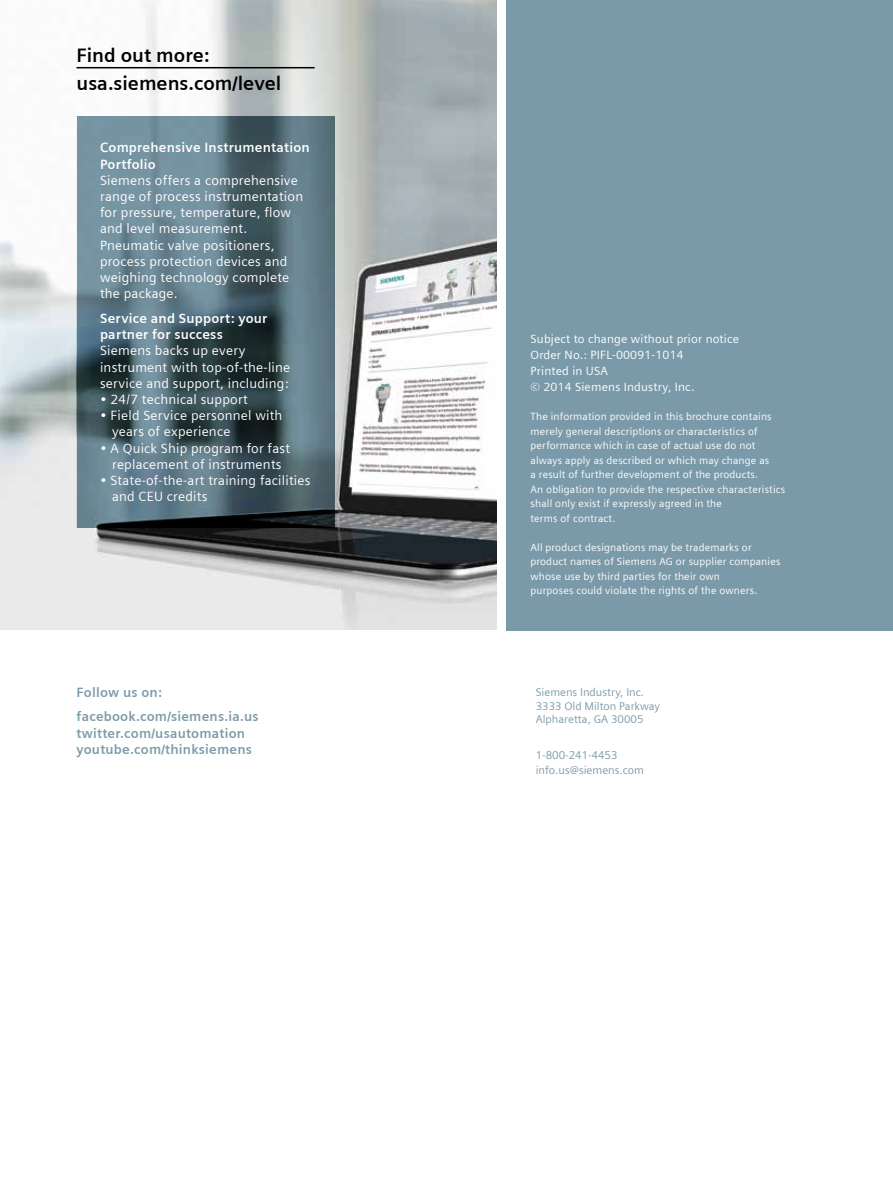
<style>
.page{position:relative;width:893px;height:1191px;background:#fff}
.page>*{position:absolute;margin:0;border:0;box-sizing:border-box;transform-origin:0 0}
.t1{font:700 19.5px/28px "Siemens Sans";color:#000}
.t2{font:13.5px/16.2px "Siemens Sans";letter-spacing:.015em;color:#fff}
.t3{font:700 13.5px/24.8px "Siemens Sans";letter-spacing:.015em;color:#7b9aa9}
.t4{font:700 13.5px/16.2px "Siemens Sans";letter-spacing:.015em;color:#fff}
.t5{font:12px/16px "Siemens Sans";letter-spacing:.015em;color:#fff}
.t6{font:11.25px/13.5px "Siemens Sans";color:#7b9aa9}
.t7{font:11.25px/14.9px "Siemens Sans Global";color:#7b9aa9}
.t8{font:10.5px/14.5px "Siemens Sans";letter-spacing:.015em;color:#fff}
</style>
<div class="page">
<img style="left:0;top:0;width:497px;height:629px">
<div style="left:506px;top:0;width:387px;height:630px;background:#7b9aa9"></div>
<svg style="left:77px;top:116px;width:257px;height:411px;background:#546d77"></svg>
<hr style="left:77px;top:67px;width:238px;height:1px;background:#000">
<h1 class="t1" style="left:77px;top:41px;width:206px">Find out more: usa.siemens.com/level</h1>
<p class="t4" style="left:100px;top:140px;width:211px">Comprehensive Instrumentation<br>Portfolio</p>
<p class="t2" style="left:100px;top:172px;width:205px">Siemens offers a comprehensive range of process instrumentation for pressure, temperature, flow and level measurement.<br>Pneumatic valve positioners, process protection devices and weighing technology complete the package.</p>
<p class="t4" style="left:100px;top:310px;width:169px">Service and Support: your partner for success</p>
<p class="t2" style="left:100px;top:342px;width:192px">Siemens backs up every instrument with top-of-the-line service and support, including:</p>
<p class="t2" style="left:100px;top:391px;width:149px">• 24/7 technical support</p>
<p class="t2" style="left:112px;top:407px;width:172px;text-indent:-12px">• Field Service personnel with years of experience</p>
<p class="t2" style="left:100px;top:440px;width:191px;text-align:center">• A Quick Ship program for fast replacement of instruments</p>
<p class="t2" style="left:112px;top:472px;width:200px;text-indent:-12px">• State-of-the-art training facilities and CEU credits</p>
<p class="t3" style="left:77px;top:679px;width:184px">Follow us on: facebook.com/siemens.ia.us</p>
<p class="t3" style="left:77px;top:725px;width:177px;line-height:16.2px">twitter.com/usautomation youtube.com/thinksiemens</p>
<p class="t5" style="left:530px;top:331px;width:210px">Subject to change without prior notice<br>Order No.: PIFL-00091-1014<br>Printed in USA<br>© 2014 Siemens Industry, Inc.</p>
<p class="t8" style="left:530px;top:409px;width:256px">The information provided in this brochure contains merely general descriptions or characteristics of performance which in case of actual use do not always apply as described or which may change as<br>a result of further development of the products.<br>An obligation to provide the respective characteristics shall only exist if expressly agreed in the<br>terms of contract.</p>
<p class="t8" style="left:530px;top:540px;width:251px">All product designations may be trademarks or product names of Siemens AG or supplier companies whose use by third parties for their own<br>purposes could violate the rights of the owners.</p>
<p class="t6" style="left:536px;top:685px;width:126px">Siemens Industry, Inc.<br>3333 Old Milton Parkway<br>Alpharetta, GA 30005</p>
<p class="t7" style="left:536px;top:747px;width:110px">1-800-241-4453 info.us@siemens.com</p>
</div>
